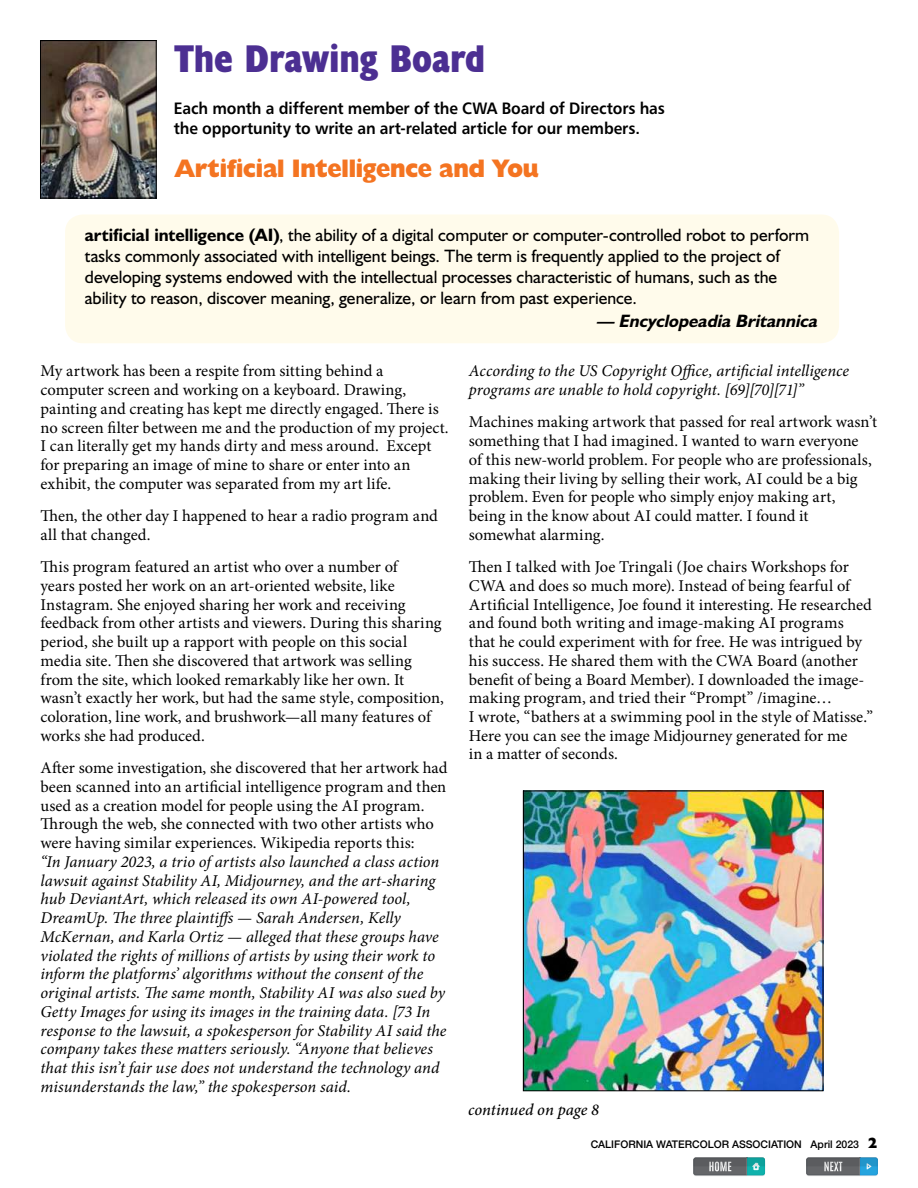
<style>
.page{position:relative;width:918px;height:1188px;background:#fff}
.page>*{position:absolute;margin:0;border:0;box-sizing:border-box;transform-origin:0 0}
.t1{font:700 condensed 39px "Humanist 521 BT Xtra";letter-spacing:-.005em;color:#4c2f92}
.t2{font:800 25.5px "Humanist 521 BT";letter-spacing:-.01em;color:#f47421;scale:.94 1}
.t3{font:18px/21px "Humanist 521 BT";color:#000}
.t4{font:italic 700 18px "Humanist 521 BT";color:#000}
.t5{font:16.5px/18.8px "Minion Pro";color:#000}
.t6{font:italic 16.5px/18.8px "Minion Pro";color:#000}
.t7{font:16.5px/19.5px "Humanist 777 BT Bold B";letter-spacing:-.01em;color:#000;scale:.94 1}
.t8{font:italic 500 16.5px "Minion Pro";color:#000}
.t9{font:500 10.5px "Helvetica Neue";color:#000}
.s1{font-weight:700}
.s2{font-family:"Humanist 521 BT";font-weight:800;font-size:15px}
</style>
<div class="page">
<div style="left:65px;top:214px;width:774px;height:129px;background:#fffbeb;border-radius:18px"></div>
<svg style="left:693px;top:1157px;width:72px;height:19px"></svg>
<svg style="left:806px;top:1157px;width:72px;height:19px"></svg>
<img style="left:42px;top:42px;width:113px;height:154px">
<div style="left:40px;top:40px;width:117px;height:158px;border:1px solid #000"></div>
<img style="left:525px;top:793px;width:296px;height:296px">
<div style="left:523px;top:791px;width:300px;height:300px;border:1px solid #000"></div>
<h1 class="t1" style="left:175px;top:34px;width:312px">The Drawing Board</h1>
<p class="t7" style="left:174px;top:98px;width:524px">Each month a different member of the CWA Board of Directors has the opportunity to write an art-related article for our members.</p>
<h2 class="t2" style="left:175px;top:153px;width:389px">Artificial Intelligence and You</h2>
<p class="t3" style="left:85px;top:224px;width:726px"><span class="s1">artificial intelligence (AI)</span>, the ability of a digital computer or computer-controlled robot to perform tasks commonly associated with intelligent beings. The term is frequently applied to the project of developing systems endowed with the intellectual processes characteristic of humans, such as the ability to reason, discover meaning, generalize, or learn from past experience.</p>
<p class="t4" style="left:596px;top:310px;width:227px">— Encyclopeadia Britannica</p>
<p class="t5" style="left:40px;top:362px;width:410px">My artwork has been a respite from sitting behind a computer screen and working on a keyboard. Drawing, painting and creating has kept me directly engaged. There is no screen filter between me and the production of my project.<br>I can literally get my hands dirty and mess around. Except for preparing an image of mine to share or enter into an exhibit, the computer was separated from my art life.</p>
<p class="t5" style="left:40px;top:507px;width:399px">Then, the other day I happened to hear a radio program and all that changed.</p>
<p class="t5" style="left:40px;top:558px;width:405px">This program featured an artist who over a number of<br>years posted her work on an art-oriented website, like Instagram. She enjoyed sharing her work and receiving feedback from other artists and viewers. During this sharing period, she built up a rapport with people on this social media site. Then she discovered that artwork was selling from the site, which looked remarkably like her own. It wasn’t exactly her work, but had the same style, composition, coloration, line work, and brushwork—all many features of works she had produced.</p>
<p class="t5" style="left:40px;top:759px;width:409px">After some investigation, she discovered that her artwork had been scanned into an artificial intelligence program and then used as a creation model for people using the AI program.<br>Through the web, she connected with two other artists who were having similar experiences. Wikipedia reports this:</p>
<p class="t6" style="left:40px;top:852px;width:408px">“In January 2023, a trio of artists also launched a class action lawsuit against Stability AI, Midjourney, and the art-sharing hub DeviantArt, which released its own AI-powered tool, DreamUp. The three plaintiffs — Sarah Andersen, Kelly McKernan, and Karla Ortiz — alleged that these groups have violated the rights of millions of artists by using their work to inform the platforms’ algorithms without the consent of the original artists. The same month, Stability AI was also sued by Getty Images for using its images in the training data. [73 In response to the lawsuit, a spokesperson for Stability AI said the company takes these matters seriously. “Anyone that believes that this isn’t fair use does not understand the technology and misunderstands the law,” the spokesperson said.</p>
<p class="t6" style="left:469px;top:362px;width:382px">According to the US Copyright Office, artificial intelligence programs are unable to hold copyright. [69][70][71]”</p>
<p class="t5" style="left:469px;top:413px;width:410px">Machines making artwork that passed for real artwork wasn’t something that I had imagined. I wanted to warn everyone<br>of this new-world problem. For people who are professionals, making their living by selling their work, AI could be a big problem. Even for people who simply enjoy making art,<br>being in the know about AI could matter. I found it somewhat alarming.</p>
<p class="t5" style="left:469px;top:557px;width:406px">Then I talked with Joe Tringali (Joe chairs Workshops for CWA and does so much more). Instead of being fearful of Artificial Intelligence, Joe found it interesting. He researched and found both writing and image-making AI programs that he could experiment with for free. He was intrigued by his success. He shared them with the CWA Board (another benefit of being a Board Member). I downloaded the image&shy;making program, and tried their “Prompt” /imagine…<br>I wrote, “bathers at a swimming pool in the style of Matisse.” Here you can see the image Midjourney generated for me<br>in a matter of seconds.</p>
<p class="t8" style="left:468px;top:1098px;width:133px">continued on page 8</p>
<p class="t9" style="left:591px;top:1135px;width:288px">CALIFORNIA WATERCOLOR ASSOCIATION April 2023 <span class="s2">2</span></p>
</div>
